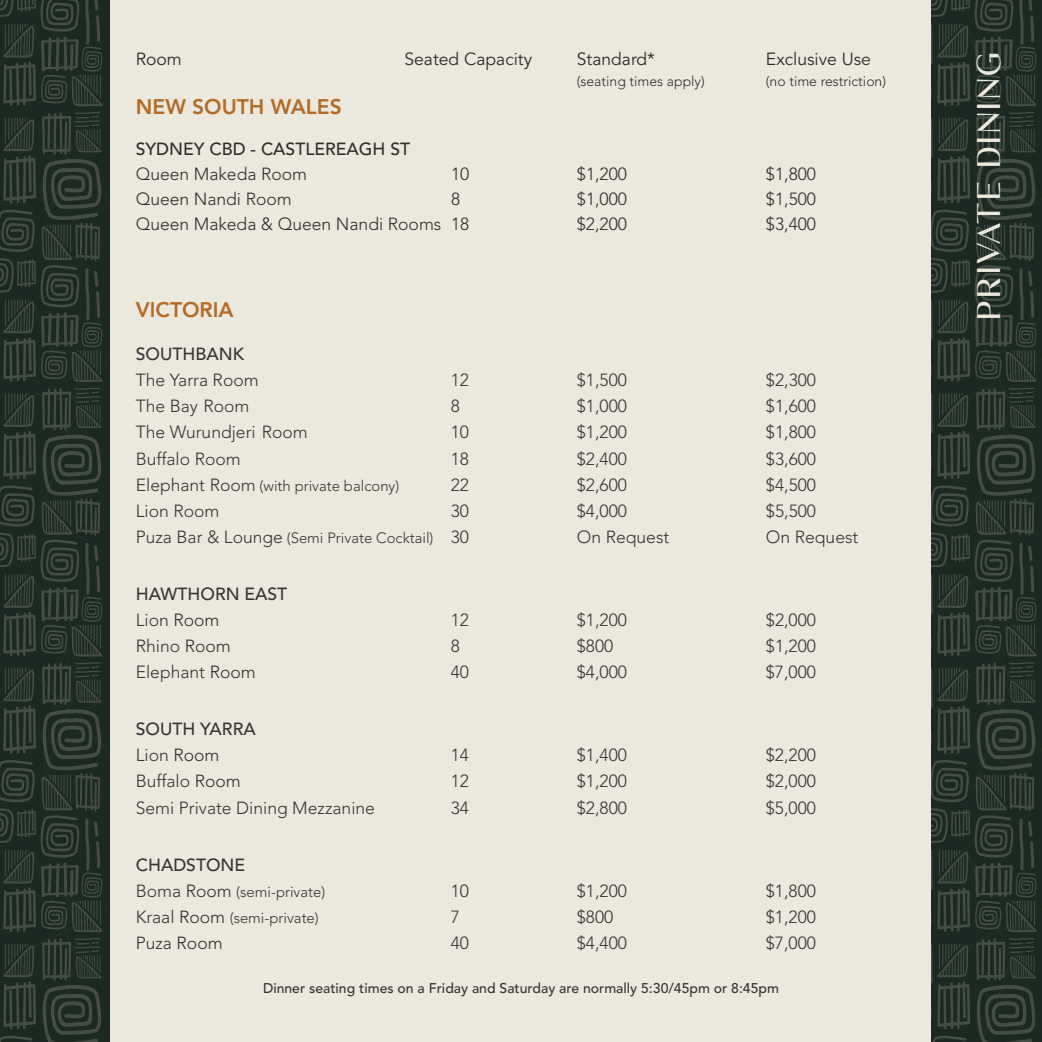
<style>
.page{position:relative;width:1042px;height:1042px;background:#fff}
.page>*{position:absolute;margin:0;border:0;box-sizing:border-box;transform-origin:0 0}
.t1{font:800 21px "Avenir";color:#b36b26}
.t2{font:300 20.82px "Kalista Serif";letter-spacing:.13em;color:#ebe8dd}
.t3{font:300 17.5px "Avenir";color:#373435}
.t4{font:300 17.5px "Avenir";color:#342b2b}
.t5{font:500 17.5px/26.1px "Avenir";color:#373435}
.t6{font:17.5px "Avenir";color:#342b2b}
.t7{font:500 17.5px "Avenir";color:#342b2b}
.t8{font:300 14.88px "Avenir";color:#373435}
.t9{font:500 14px "Avenir";color:#373435}
.t10{font:300 14px "Avenir";color:#342b2b}
.s1{font-size:17.5px}
.s2{font-weight:300}
.s3{font-weight:300;color:#342b2b}
.s4{color:#342b2b}
.s5{font-size:17.5px;color:#342b2b}
</style>
<div class="page">
<svg style="left:0;top:522px;width:111px;height:520px;background:#28352d"></svg>
<svg style="left:0;top:0;width:111px;height:522px;background:#29352d"></svg>
<svg style="left:931px;top:522px;width:111px;height:520px;background:#27342c"></svg>
<svg style="left:931px;top:0;width:111px;height:522px;background:#27342c"></svg>
<div style="left:111px;top:0;width:820px;height:1042px;background:#ebe8dd"></div>
<p class="t6" style="left:136px;top:47px;width:48px">Room</p>
<p class="t6" style="left:404px;top:47px;width:129px">Seated Capacity</p>
<p class="t6" style="left:577px;top:47px;width:80px">Standard*</p>
<p class="t10" style="left:577px;top:72px;width:129px">(seating times apply)</p>
<p class="t6" style="left:766px;top:47px;width:107px">Exclusive Use</p>
<p class="t10" style="left:766px;top:72px;width:122px">(no time restriction)</p>
<p class="t1" style="left:136px;top:93px;width:207px">NEW SOUTH WALES</p>
<p class="t7" style="left:136px;top:138px;width:276px">SYDNEY CBD - CASTLEREAGH ST</p>
<p class="t4" style="left:136px;top:162px;width:173px">Queen Makeda Room</p>
<p class="t4" style="left:451px;top:162px;width:20px">10</p>
<p class="t4" style="left:577px;top:162px;width:52px">$1,200</p>
<p class="t4" style="left:766px;top:162px;width:52px">$1,800</p>
<p class="t4" style="left:136px;top:187px;width:158px">Queen Nandi Room</p>
<p class="t4" style="left:451px;top:187px;width:11px">8</p>
<p class="t4" style="left:577px;top:187px;width:52px">$1,000</p>
<p class="t4" style="left:766px;top:187px;width:52px">$1,500</p>
<p class="t4" style="left:136px;top:212px;width:335px">Queen Makeda &amp; Queen Nandi Rooms 18</p>
<p class="t4" style="left:577px;top:212px;width:52px">$2,200</p>
<p class="t4" style="left:766px;top:212px;width:52px">$3,400</p>
<p class="t1" style="left:136px;top:296px;width:100px">VICTORIA</p>
<p class="t5" style="left:136px;top:341px;width:110px">SOUTHBANK</p>
<p class="t3" style="left:136px;top:369px;width:124px">The Yarra Room</p>
<p class="t3" style="left:451px;top:369px;width:20px">12</p>
<p class="t3" style="left:577px;top:369px;width:52px">$1,500</p>
<p class="t3" style="left:766px;top:369px;width:52px">$2,300</p>
<p class="t3" style="left:136px;top:395px;width:115px">The Bay Room</p>
<p class="t3" style="left:451px;top:395px;width:11px">8</p>
<p class="t3" style="left:577px;top:395px;width:52px">$1,000</p>
<p class="t3" style="left:766px;top:395px;width:52px">$1,600</p>
<p class="t3" style="left:136px;top:421px;width:174px">The Wurundjeri Room</p>
<p class="t3" style="left:451px;top:421px;width:20px">10</p>
<p class="t3" style="left:577px;top:421px;width:52px">$1,200</p>
<p class="t3" style="left:766px;top:421px;width:52px">$1,800</p>
<p class="t3" style="left:136px;top:447px;width:107px">Buffalo Room</p>
<p class="t3" style="left:451px;top:447px;width:20px">18</p>
<p class="t3" style="left:577px;top:447px;width:52px">$2,400</p>
<p class="t3" style="left:766px;top:447px;width:52px">$3,600</p>
<p class="t8" style="left:136px;top:476px;width:265px"><span class="s1">Elephant Room</span> (with private balcony)</p>
<p class="t3" style="left:451px;top:473px;width:20px">22</p>
<p class="t3" style="left:577px;top:473px;width:52px">$2,600</p>
<p class="t3" style="left:766px;top:473px;width:52px">$4,500</p>
<p class="t3" style="left:136px;top:499px;width:85px">Lion Room</p>
<p class="t3" style="left:451px;top:499px;width:20px">30</p>
<p class="t3" style="left:577px;top:499px;width:52px">$4,000</p>
<p class="t3" style="left:766px;top:499px;width:52px">$5,500</p>
<p class="t8" style="left:136px;top:528px;width:335px"><span class="s1">Puza Bar &amp; Lounge</span> (Semi Private Cocktail) <span class="s1">30</span></p>
<p class="t3" style="left:577px;top:525px;width:94px">On Request</p>
<p class="t3" style="left:766px;top:525px;width:94px">On Request</p>
<p class="t5" style="left:136px;top:581px;width:153px">HAWTHORN EAST<br><span class="s2">Lion</span> <span class="s3">Room</span></p>
<p class="t3" style="left:451px;top:608px;width:20px">12</p>
<p class="t3" style="left:577px;top:608px;width:52px">$1,200</p>
<p class="t3" style="left:766px;top:608px;width:52px">$2,000</p>
<p class="t3" style="left:136px;top:634px;width:97px">Rhino <span class="s4">Room</span></p>
<p class="t3" style="left:451px;top:634px;width:11px">8</p>
<p class="t3" style="left:577px;top:634px;width:38px">$800</p>
<p class="t3" style="left:766px;top:634px;width:52px">$1,200</p>
<p class="t3" style="left:136px;top:660px;width:121px">Elephant <span class="s4">Room</span></p>
<p class="t3" style="left:451px;top:660px;width:20px">40</p>
<p class="t3" style="left:577px;top:660px;width:52px">$4,000</p>
<p class="t3" style="left:766px;top:660px;width:52px">$7,000</p>
<p class="t5" style="left:136px;top:716px;width:121px">SOUTH YARRA<br><span class="s2">Lion</span> <span class="s3">Room</span></p>
<p class="t3" style="left:451px;top:744px;width:20px">14</p>
<p class="t3" style="left:577px;top:744px;width:52px">$1,400</p>
<p class="t3" style="left:766px;top:744px;width:52px">$2,200</p>
<p class="t3" style="left:136px;top:770px;width:107px">Buffalo <span class="s4">Room</span></p>
<p class="t3" style="left:451px;top:770px;width:20px">12</p>
<p class="t3" style="left:577px;top:770px;width:52px">$1,200</p>
<p class="t3" style="left:766px;top:770px;width:52px">$2,000</p>
<p class="t3" style="left:136px;top:796px;width:241px">Semi Private Dining Mezzanine</p>
<p class="t3" style="left:451px;top:796px;width:20px">34</p>
<p class="t3" style="left:577px;top:796px;width:52px">$2,800</p>
<p class="t3" style="left:766px;top:796px;width:52px">$5,000</p>
<p class="t5" style="left:136px;top:852px;width:111px">CHADSTONE</p>
<p class="t8" style="left:136px;top:882px;width:191px"><span class="s1">Boma</span> <span class="s5">Room</span> (semi-private)</p>
<p class="t3" style="left:451px;top:879px;width:20px">10</p>
<p class="t3" style="left:577px;top:879px;width:52px">$1,200</p>
<p class="t3" style="left:766px;top:879px;width:52px">$1,800</p>
<p class="t8" style="left:136px;top:908px;width:185px"><span class="s1">Kraal</span> <span class="s5">Room</span> (semi-private)</p>
<p class="t3" style="left:451px;top:905px;width:11px">7</p>
<p class="t3" style="left:577px;top:905px;width:38px">$800</p>
<p class="t3" style="left:766px;top:905px;width:52px">$1,200</p>
<p class="t3" style="left:136px;top:931px;width:88px">Puza <span class="s4">Room</span></p>
<p class="t3" style="left:451px;top:931px;width:20px">40</p>
<p class="t3" style="left:577px;top:931px;width:52px">$4,400</p>
<p class="t3" style="left:766px;top:931px;width:52px">$7,000</p>
<p class="t9" style="left:263px;top:979px;width:517px">Dinner seating times on a Friday and Saturday are normally 5:30/45pm or 8:45pm</p>
<p class="t2" style="left:976px;top:320px;width:269px;rotate:-90deg">PRIVATE DINING</p>
</div>
